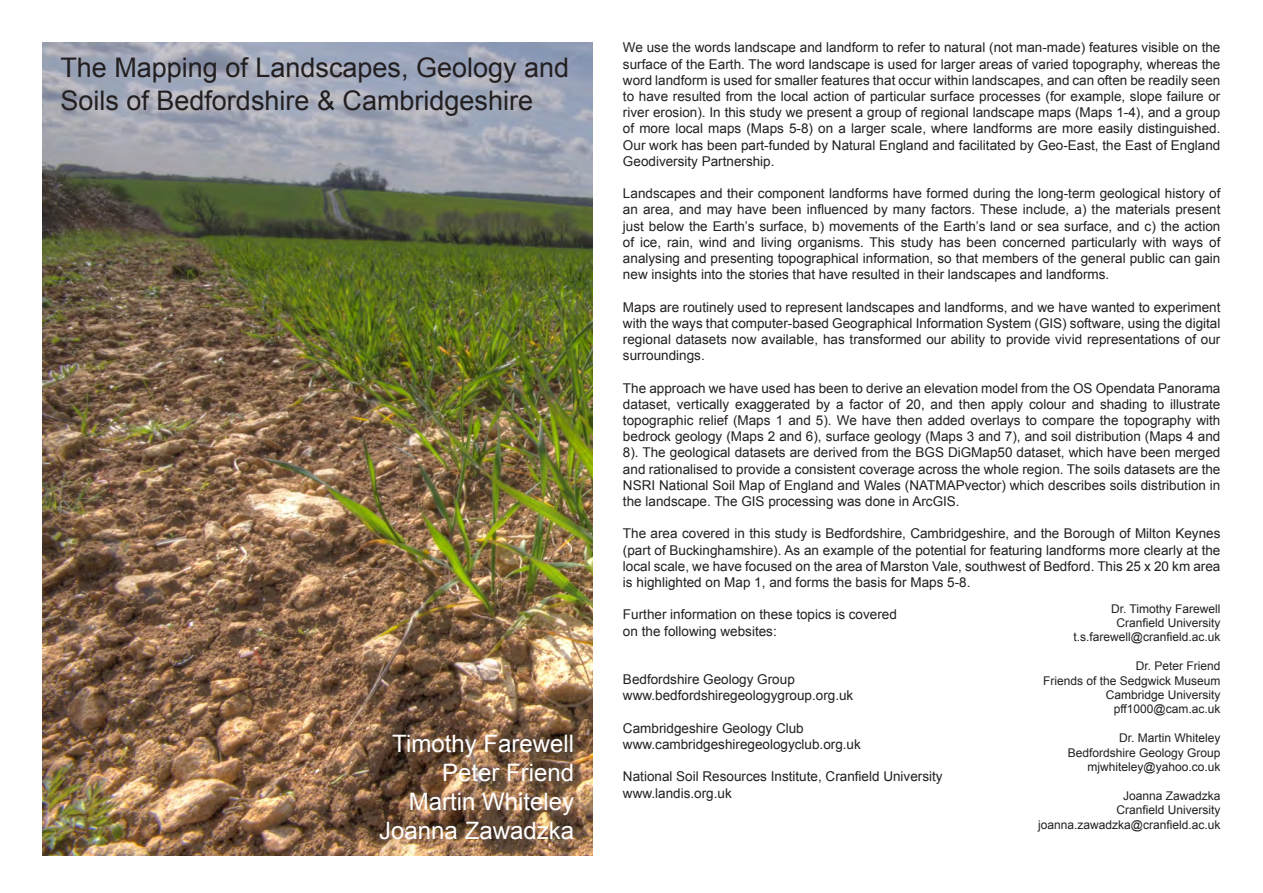
<style>
.page{position:relative;width:1263px;height:893px;background:#fff}
.page>*{position:absolute;margin:0;border:0;box-sizing:border-box;transform-origin:0 0}
.t1{font:27px "Arial";color:#231f20}
.t2{font:24px "Arial";color:#fff}
.t3{font:13.5px/16.2px "Arial";color:#231f20;text-align:justify}
.t4{font:12px "Arial";color:#231f20}
</style>
<div class="page">
<img style="left:43px;top:43px;width:549px;height:813px">
<p class="t1" style="left:60px;top:50px;width:510px">The Mapping of Landscapes, Geology and</p>
<p class="t1" style="left:60px;top:83px;width:474px">Soils of Bedfordshire &amp; Cambridgeshire</p>
<p class="t2" style="left:392px;top:728px;width:183px">Timothy Farewell</p>
<p class="t2" style="left:442px;top:757px;width:134px">Peter Friend</p>
<p class="t2" style="left:409px;top:786px;width:167px">Martin Whiteley</p>
<p class="t2" style="left:379px;top:814px;width:196px">Joanna Zawadzka</p>
<p class="t3" style="left:623px;top:40px;width:599px">We use the words landscape and landform to refer to natural (not man-made) features visible on the surface of the Earth. The word landscape is used for larger areas of varied topography, whereas the word landform is used for smaller features that occur within landscapes, and can often be readily seen to have resulted from the local action of particular surface processes (for example, slope failure or river erosion). In this study we present a group of regional landscape maps (Maps 1-4), and a group of more local maps (Maps 5-8) on a larger scale, where landforms are more easily distinguished.<br>Our work has been part-funded by Natural England and facilitated by Geo-East, the East of England Geodiversity Partnership.</p>
<p class="t3" style="left:623px;top:185px;width:599px">Landscapes and their component landforms have formed during the long-term geological history of an area, and may have been influenced by many factors. These include, a) the materials present just below the Earth’s surface, b) movements of the Earth’s land or sea surface, and c) the action of ice, rain, wind and living organisms. This study has been concerned particularly with ways of analysing and presenting topographical information, so that members of the general public can gain new insights into the stories that have resulted in their landscapes and landforms.</p>
<p class="t3" style="left:623px;top:299px;width:599px">Maps are routinely used to represent landscapes and landforms, and we have wanted to experiment with the ways that computer-based Geographical Information System (GIS) software, using the digital regional datasets now available, has transformed our ability to provide vivid representations of our surroundings.</p>
<p class="t3" style="left:623px;top:380px;width:599px">The approach we have used has been to derive an elevation model from the OS Opendata Panorama dataset, vertically exaggerated by a factor of 20, and then apply colour and shading to illustrate topographic relief (Maps 1 and 5). We have then added overlays to compare the topography with bedrock geology (Maps 2 and 6), surface geology (Maps 3 and 7), and soil distribution (Maps 4 and 8). The geological datasets are derived from the BGS DiGMap50 dataset, which have been merged and rationalised to provide a consistent coverage across the whole region. The soils datasets are the NSRI National Soil Map of England and Wales (NATMAPvector) which describes soils distribution in the landscape. The GIS processing was done in ArcGIS.</p>
<p class="t3" style="left:623px;top:526px;width:599px">The area covered in this study is Bedfordshire, Cambridgeshire, and the Borough of Milton Keynes (part of Buckinghamshire). As an example of the potential for featuring landforms more clearly at the local scale, we have focused on the area of Marston Vale, southwest of Bedford. This 25 x 20 km area is highlighted on Map 1, and forms the basis for Maps 5-8.</p>
<p class="t3" style="left:623px;top:607px;width:275px">Further information on these topics is covered</p>
<p class="t3" style="left:623px;top:623px;width:155px">on the following websites:</p>
<p class="t3" style="left:623px;top:671px;width:173px">Bedfordshire Geology Group</p>
<p class="t3" style="left:623px;top:688px;width:232px">www.bedfordshiregeologygroup.org.uk</p>
<p class="t3" style="left:623px;top:720px;width:182px">Cambridgeshire Geology Club</p>
<p class="t3" style="left:623px;top:736px;width:239px">www.cambridgeshiregeologyclub.org.uk</p>
<p class="t3" style="left:623px;top:769px;width:321px">National Soil Resources Institute, Cranfield University</p>
<p class="t3" style="left:623px;top:785px;width:110px">www.landis.org.uk</p>
<p class="t4" style="left:1111px;top:600px;width:111px">Dr. Timothy Farewell</p>
<p class="t4" style="left:1116px;top:615px;width:106px">Cranfield University</p>
<p class="t4" style="left:1073px;top:629px;width:148px">t.s.farewell@cranfield.ac.uk</p>
<p class="t4" style="left:1136px;top:658px;width:86px">Dr. Peter Friend</p>
<p class="t4" style="left:1043px;top:672px;width:179px">Friends of the Sedgwick Museum</p>
<p class="t4" style="left:1106px;top:687px;width:116px">Cambridge University</p>
<p class="t4" style="left:1114px;top:701px;width:108px">pff1000@cam.ac.uk</p>
<p class="t4" style="left:1119px;top:730px;width:103px">Dr. Martin Whiteley</p>
<p class="t4" style="left:1068px;top:744px;width:154px">Bedfordshire Geology Group</p>
<p class="t4" style="left:1087px;top:759px;width:134px">mjwhiteley@yahoo.co.uk</p>
<p class="t4" style="left:1123px;top:788px;width:99px">Joanna Zawadzka</p>
<p class="t4" style="left:1116px;top:802px;width:106px">Cranfield University</p>
<p class="t4" style="left:1038px;top:816px;width:184px">joanna.zawadzka@cranfield.ac.uk</p>
</div>
